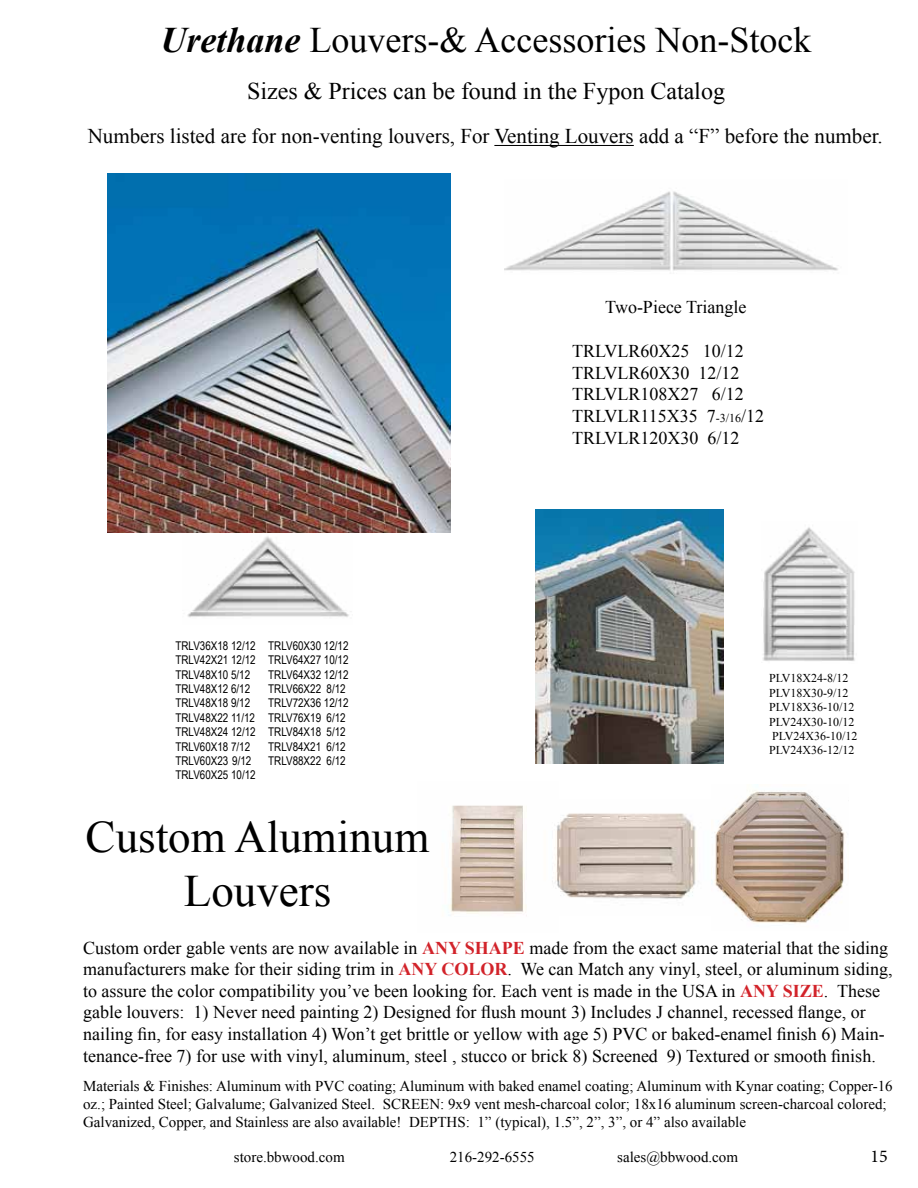
<style>
.page{position:relative;width:918px;height:1188px;background:#fff}
.page>*{position:absolute;margin:0;border:0;box-sizing:border-box;transform-origin:0 0}
.t1{font:45px/54px "Times New Roman";color:#000;text-align:center}
.t2{font:36px "Times New Roman";color:#000}
.t3{font:24px "Times New Roman";color:#000}
.t4{font:21px "Times New Roman";color:#000}
.t5{font:18px/21.6px "Times New Roman";color:#000}
.t6{font:18px "Minion Pro";color:#000}
.t7{font:15px/18px "Times New Roman";color:#000}
.t8{font:12px/14.4px "Arial Narrow";color:#000}
.t9{font:12px/14.4px "Times New Roman";color:#000}
.s1{font-weight:700;font-style:italic}
.s2{font-size:12px}
.s3{font-weight:700;color:#d2232a}
</style>
<div class="page">
<img style="left:504px;top:191px;width:334px;height:80px">
<img style="left:448px;top:805px;width:79px;height:111px">
<img style="left:552px;top:813px;width:160px;height:86px">
<img style="left:714px;top:790px;width:131px;height:134px">
<hr style="left:494px;top:145px;width:140px;height:1px;background:#000">
<img style="left:187px;top:536px;width:164px;height:81px">
<img style="left:763px;top:527px;width:92px;height:134px">
<img style="left:536px;top:510px;width:187px;height:253px">
<img style="left:108px;top:173px;width:342px;height:360px">
<h2 class="t2" style="left:161px;top:16px;width:652px"><span class="s1">Urethane</span> Louvers-&amp; Accessories Non-Stock</h2>
<h3 class="t3" style="left:247px;top:74px;width:479px">Sizes &amp; Prices can be found in the Fypon Catalog</h3>
<p class="t4" style="left:88px;top:122px;width:797px">Numbers listed are for non-venting louvers, For Venting Louvers add a “F” before the number.</p>
<p class="t8" style="left:176px;top:638px;width:82px">TRLV36X18 12/12<br>TRLV42X21 12/12<br>TRLV48X10 5/12<br>TRLV48X12 6/12<br>TRLV48X18 9/12<br>TRLV48X22 11/12<br>TRLV48X24 12/12<br>TRLV60X18 7/12<br>TRLV60X23 9/12<br>TRLV60X25 10/12</p>
<p class="t8" style="left:268px;top:638px;width:82px">TRLV60X30 12/12<br>TRLV64X27 10/12<br>TRLV64X32 12/12<br>TRLV66X22 8/12<br>TRLV72X36 12/12<br>TRLV76X19 6/12<br>TRLV84X18 5/12<br>TRLV84X21 6/12<br>TRLV88X22 6/12</p>
<h1 class="t1" style="left:86px;top:809px;width:345px">Custom Aluminum<br>Louvers</h1>
<p class="t5" style="left:605px;top:296px;width:143px">Two-Piece Triangle</p>
<p class="t5" style="left:572px;top:340px;width:194px">TRLVLR60X25 10/12<br>TRLVLR60X30 12/12<br>TRLVLR108X27 6/12<br>TRLVLR115X35 7<span class="s2">-3/16</span>/12<br>TRLVLR120X30 6/12</p>
<p class="t9" style="left:769px;top:671px;width:90px">PLV18X24-8/12<br>PLV18X30-9/12<br>PLV18X36-10/12<br>PLV24X30-10/12<br>PLV24X36-10/12<br>PLV24X36-12/12</p>
<p class="t5" style="left:83px;top:936px;width:811px">Custom order gable vents are now available in <span class="s3">ANY SHAPE</span> made from the exact same material that the siding manufacturers make for their siding trim in <span class="s3">ANY COLOR</span>. We can Match any vinyl, steel, or aluminum siding, to assure the color compatibility you’ve been looking for. Each vent is made in the USA in <span class="s3">ANY SIZE</span>. These gable louvers: 1) Never need painting 2) Designed for flush mount 3) Includes J channel, recessed flange, or nailing fin, for easy installation 4) Won’t get brittle or yellow with age 5) PVC or baked-enamel finish 6) Main&shy;tenance-free 7) for use with vinyl, aluminum, steel , stucco or brick 8) Screened 9) Textured or smooth finish.</p>
<p class="t7" style="left:83px;top:1077px;width:811px">Materials &amp; Finishes: Aluminum with PVC coating; Aluminum with baked enamel coating; Aluminum with Kynar coating; Copper-16 oz.; Painted Steel; Galvalume; Galvanized Steel. SCREEN: 9x9 vent mesh-charcoal color; 18x16 aluminum screen-charcoal colored;<br>Galvanized, Copper, and Stainless are also available! DEPTHS: 1” (typical), 1.5”, 2”, 3”, or 4” also available</p>
<p class="t7" style="left:234px;top:1148px;width:112px">store.bbwood.com</p>
<p class="t7" style="left:450px;top:1148px;width:86px">216-292-6555</p>
<p class="t7" style="left:617px;top:1148px;width:122px">sales@bbwood.com</p>
<p class="t6" style="left:870px;top:1144px;width:19px">15</p>
</div>
